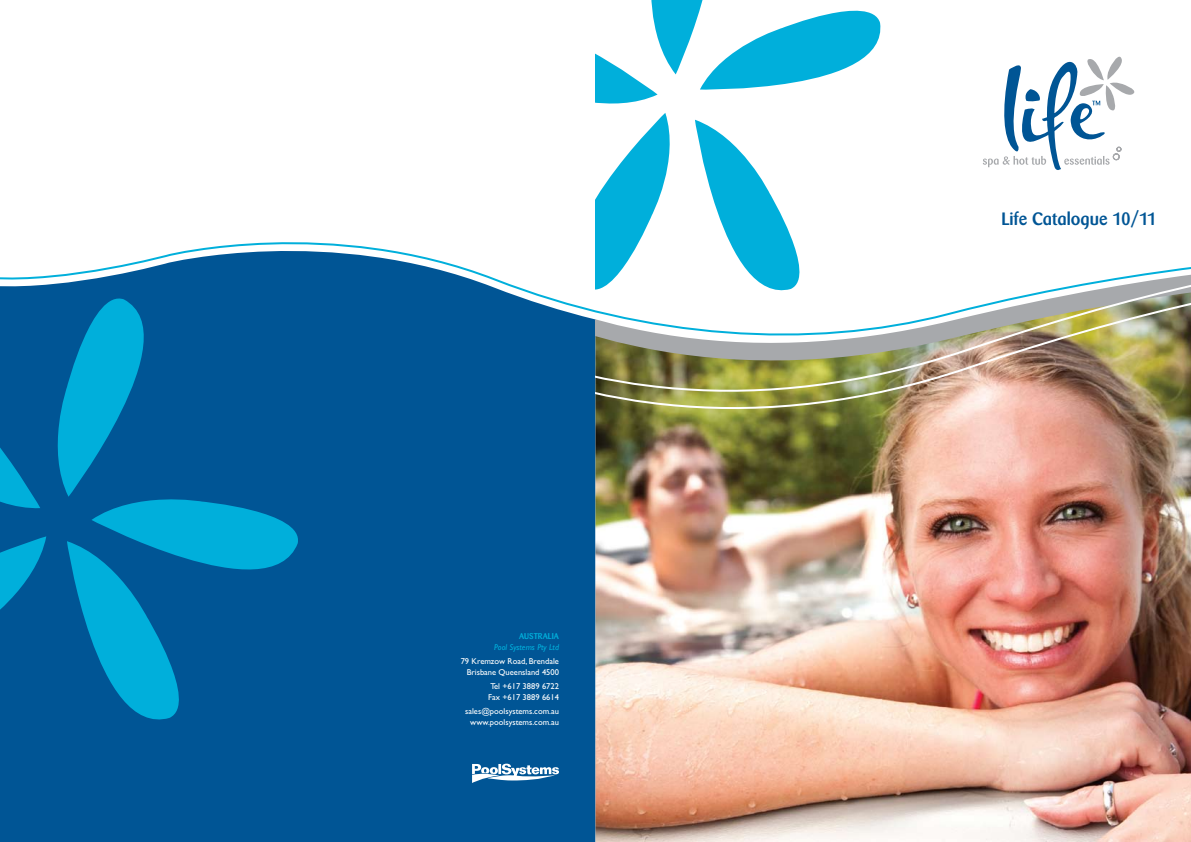
<style>
.page{position:relative;width:1191px;height:842px;background:#fff}
.page>*{position:absolute;margin:0;border:0;box-sizing:border-box;transform-origin:0 0}
.t1{font:500 18px "AF Batmin";color:#005595}
.t2{font:8.5px/11px "Gill Sans";color:#fff;text-align:right}
.t3{font:italic 8.5px "Gill Sans";color:#00afdb}
.t4{font:500 8.5px "AF Batmin";color:#00afdb}
</style>
<div class="page">
<div style="left:0;top:353px;width:595px;height:489px;background:#005595"></div>
<svg style="left:0;top:242px;width:595px;height:111px"></svg>
<img style="left:595px;top:418px;width:596px;height:424px">
<svg style="left:983px;top:56px;width:152px;height:114px"></svg>
<img style="left:595px;top:267px;width:596px;height:151px">
<svg style="left:472px;top:764px;width:87px;height:19px"></svg>
<svg style="left:0;top:288px;width:304px;height:448px;background:#0069a4"></svg>
<svg style="left:595px;top:0;width:294px;height:292px"></svg>
<p class="t4" style="left:519px;top:631px;width:41px">AUSTRALIA</p>
<p class="t3" style="left:494px;top:642px;width:66px">Pool Systems Pty Ltd</p>
<p class="t2" style="left:461px;top:656px;width:100px">79 Kremzow Road, Brendale<br>Brisbane Queensland 4500</p>
<p class="t2" style="left:488px;top:680px;width:72px;text-align:left">Tel +617 3889 6722<br>Fax +617 3889 6614</p>
<p class="t2" style="left:465px;top:705px;width:95px;text-align:center">sales@poolsystems.com.au www.poolsystems.com.au</p>
<h1 class="t1" style="left:1001px;top:208px;width:157px">Life Catalogue 10/11</h1>
</div>
